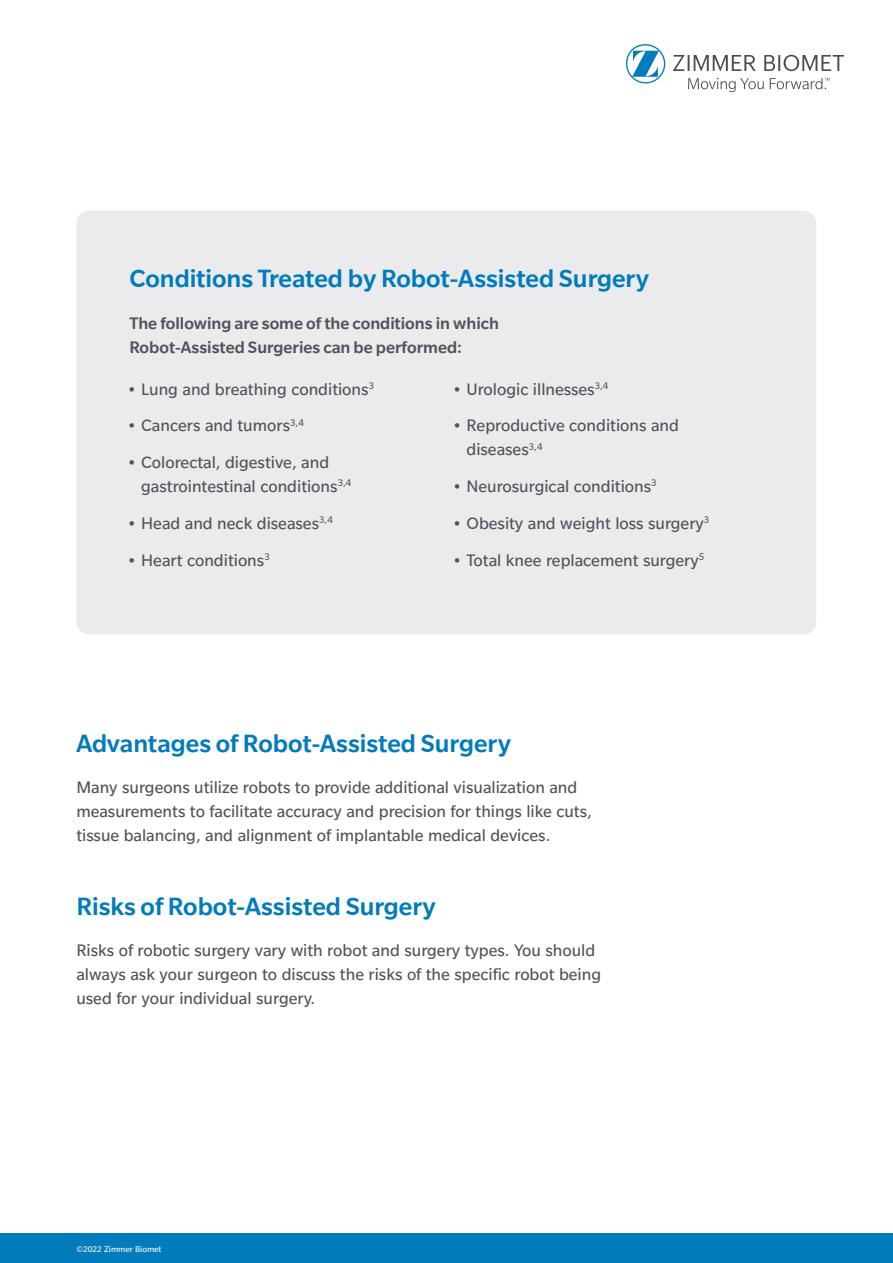
<style>
.page{position:relative;width:893px;height:1263px;background:#fff}
.page>*{position:absolute;margin:0;border:0;box-sizing:border-box;transform-origin:0 0}
.t1{font:500 27px "Slate Pro";color:#007bbb}
.t2{font:18px/24px "Slate Pro";color:#50535a}
.t3{font:500 18px/24px "Slate Pro";color:#50535a}
.t4{font:9px "Slate Pro";color:#fff}
</style>
<div class="page">
<div style="left:0;top:1233px;width:893px;height:30px;background:#007bbb"></div>
<svg style="left:673px;top:55px;width:171px;height:16px"></svg>
<svg style="left:626px;top:44px;width:39px;height:39px"></svg>
<svg style="left:688px;top:78px;width:76px;height:14px"></svg>
<svg style="left:770px;top:78px;width:60px;height:11px"></svg>
<div style="left:76px;top:211px;width:740px;height:423px;background:#ebebed;border-radius:13px"></div>
<h1 class="t1" style="left:129px;top:262px;width:521px">Conditions Treated by Robot-Assisted Surgery</h1>
<p class="t3" style="left:129px;top:311px;width:371px">The following are some of the conditions in which<br>Robot-Assisted Surgeries can be performed:</p>
<p class="t2" style="left:127px;top:376px;width:248px">• Lung and breathing conditions<sup>3</sup></p>
<p class="t2" style="left:127px;top:413px;width:178px">• Cancers and tumors<sup>3,4</sup></p>
<p class="t2" style="left:141px;top:450px;width:212px;text-indent:-14px">• Colorectal, digestive, and gastrointestinal conditions<sup>3,4</sup></p>
<p class="t2" style="left:127px;top:510px;width:207px">• Head and neck diseases<sup>3,4</sup></p>
<p class="t2" style="left:127px;top:547px;width:144px">• Heart conditions<sup>3</sup></p>
<p class="t2" style="left:453px;top:376px;width:157px">• Urologic illnesses<sup>3,4</sup></p>
<p class="t2" style="left:466px;top:413px;width:214px;text-indent:-14px">• Reproductive conditions and diseases<sup>3,4</sup></p>
<p class="t2" style="left:453px;top:474px;width:206px">• Neurosurgical conditions<sup>3</sup></p>
<p class="t2" style="left:453px;top:510px;width:258px">• Obesity and weight loss surgery<sup>3</sup></p>
<p class="t2" style="left:453px;top:547px;width:253px">• Total knee replacement surgery<sup>5</sup></p>
<h1 class="t1" style="left:76px;top:727px;width:436px">Advantages of Robot-Assisted Surgery</h1>
<p class="t2" style="left:76px;top:775px;width:517px">Many surgeons utilize robots to provide additional visualization and measurements to facilitate accuracy and precision for things like cuts, tissue balancing, and alignment of implantable medical devices.</p>
<h1 class="t1" style="left:76px;top:890px;width:361px">Risks of Robot-Assisted Surgery</h1>
<p class="t2" style="left:76px;top:937px;width:526px">Risks of robotic surgery vary with robot and surgery types. You should always ask your surgeon to discuss the risks of the specific robot being used for your individual surgery.</p>
<p class="t4" style="left:76px;top:1243px;width:87px">©2022 Zimmer Biomet</p>
</div>
